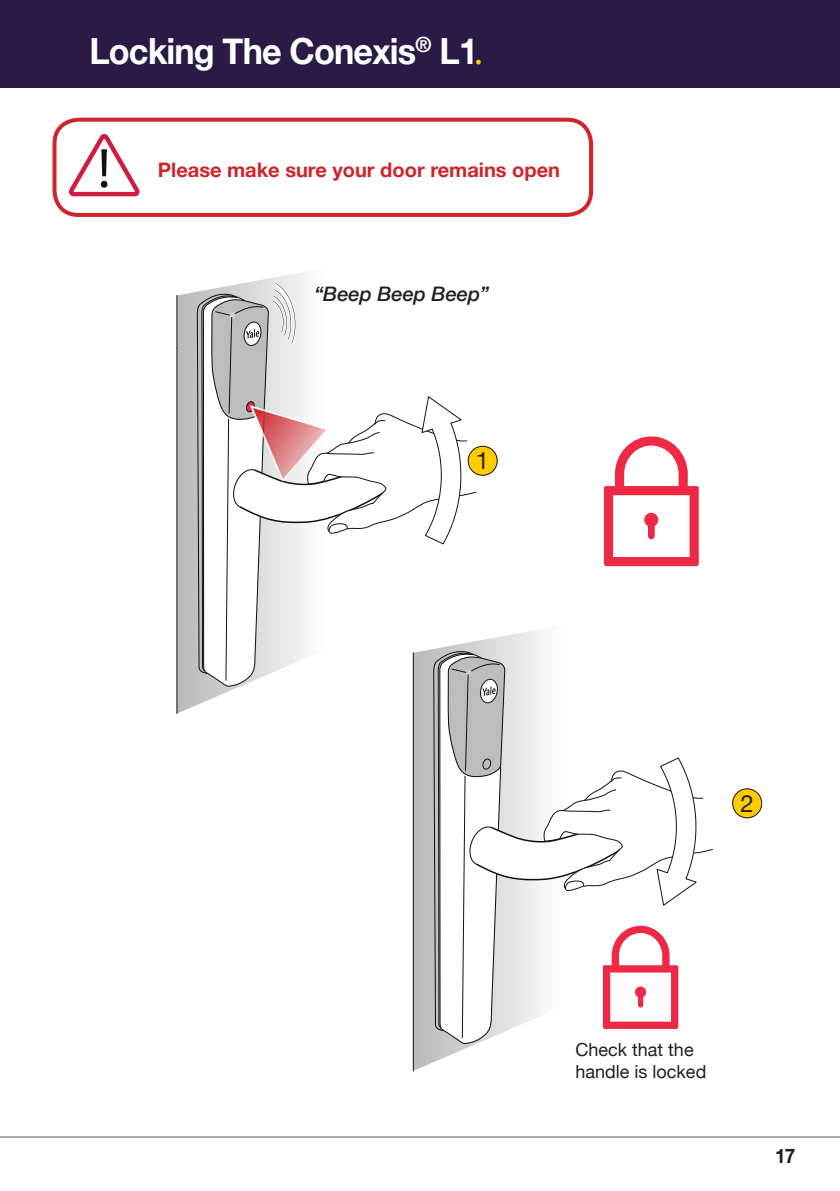
<style>
.page{position:relative;width:840px;height:1191px;background:#fff}
.page>*{position:absolute;margin:0;border:0;box-sizing:border-box;transform-origin:0 0}
.t1{font:700 36px "Helvetica Neue";letter-spacing:-.025em;color:#fff;scale:.95 1}
.t2{font:24px "Helvetica Neue";color:#231f20}
.t3{font:700 20px "Helvetica Neue";color:#d1232a}
.t4{font:italic 500 20px "Helvetica Neue";color:#231f20}
.t5{font:700 20px "Helvetica Neue";color:#231f20;scale:.95 1}
.t6{font:18px/21.6px "Helvetica Neue";color:#231f20}
</style>
<div class="page">
<div style="left:0;top:0;width:839px;height:88px;background:#2a1b46"></div>
<hr style="left:0;top:1136px;width:839px;height:2px;background:#a8a9ad">
<svg style="left:251px;top:271px;width:58px;height:11px"></svg>
<svg style="left:176px;top:282px;width:536px;height:790px"></svg>
<div style="left:732px;top:789px;width:29px;height:29px;background:#fc0;border-radius:50%"></div>
<div style="left:731px;top:788px;width:30px;height:30px;border:1px solid #101315;border-radius:50%"></div>
<div style="left:468px;top:446px;width:29px;height:29px;background:#fc0;border-radius:50%"></div>
<div style="left:467px;top:446px;width:30px;height:30px;border:1px solid #101315;border-radius:50%"></div>
<div style="left:52px;top:118px;width:540px;height:99px;border:4px solid #d1232a;border-radius:24px"></div>
<svg style="left:69px;top:134px;width:71px;height:63px"></svg>
<h1 class="t1" style="left:89px;top:23px;width:414px">Locking The Conexis<sup>®</sup> L1<sub>•</sub></h1>
<p class="t3" style="left:158px;top:154px;width:403px">Please make sure your door remains open</p>
<p class="t4" style="left:314px;top:276px;width:176px">“Beep Beep Beep”</p>
<p class="t2" style="left:475px;top:443px;width:15px">1</p>
<p class="t2" style="left:740px;top:786px;width:15px">2</p>
<p class="t6" style="left:575px;top:1040px;width:132px">Check that the handle is locked</p>
<p class="t5" style="left:774px;top:1140px;width:23px">17</p>
</div>
